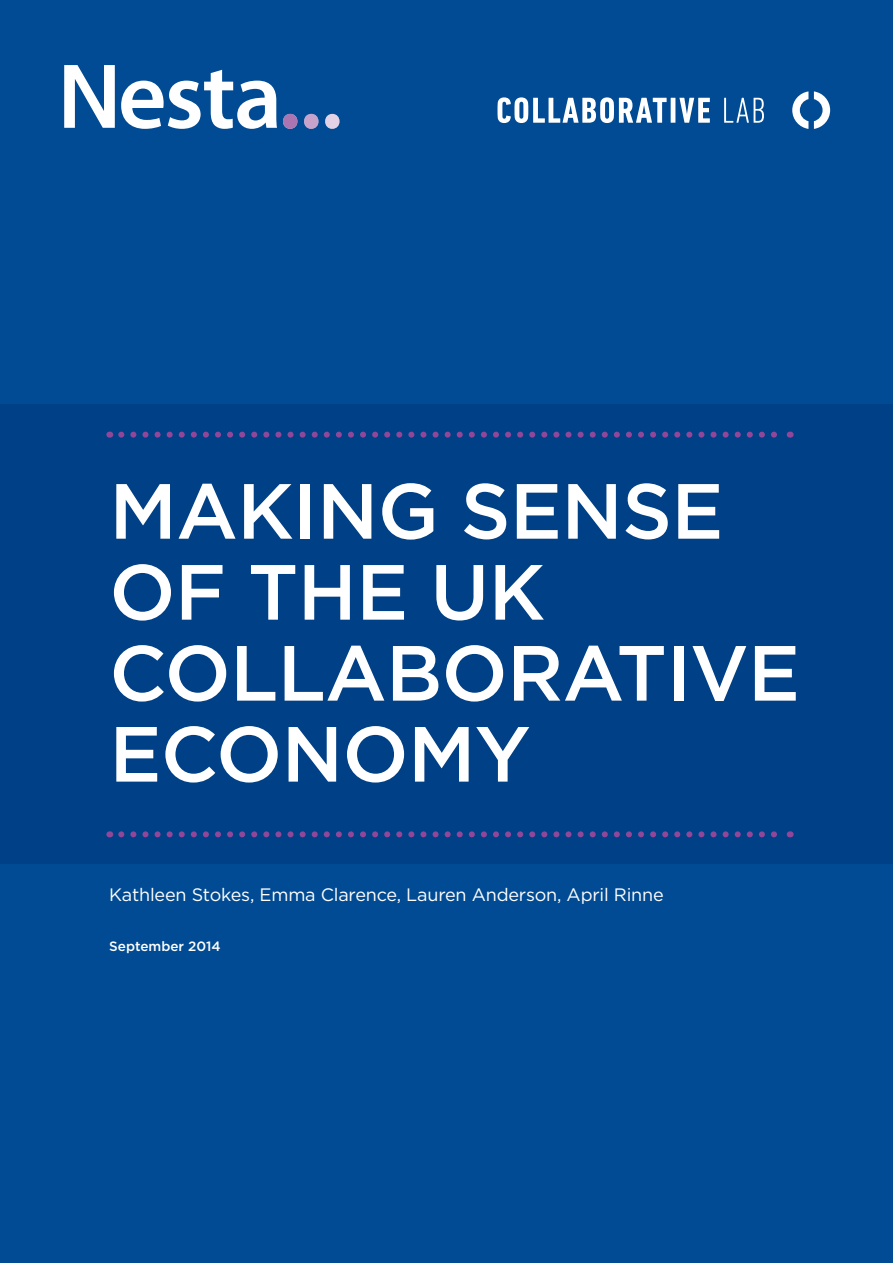
<style>
.page{position:relative;width:893px;height:1263px;background:#004b93}
.page>*{position:absolute;margin:0;border:0;box-sizing:border-box;transform-origin:0 0}
.t1{font:500 78px/81px "Gotham HTF";letter-spacing:-.01em;color:#fff}
.t2{font:18px "Gotham HTF";letter-spacing:-.01em;color:#fff}
.t3{font:500 13.5px "Gotham HTF";color:#fff}
</style>
<div class="page">
<svg style="left:64px;top:65px;width:51px;height:63px"></svg>
<svg style="left:121px;top:70px;width:156px;height:59px"></svg>
<div style="left:283px;top:114px;width:14px;height:15px;background:#ab75b2;border-radius:50%"></div>
<div style="left:304px;top:114px;width:14px;height:15px;background:#c7a3cc;border-radius:50%"></div>
<svg style="left:325px;top:114px;width:15px;height:15px"></svg>
<div style="left:0;top:404px;width:893px;height:459px;background:#004086"></div>
<svg style="left:121px;top:432px;width:656px;height:6px"></svg>
<svg style="left:121px;top:831px;width:656px;height:6px"></svg>
<svg style="left:497px;top:97px;width:170px;height:26px"></svg>
<hr style="left:671px;top:98px;width:4px;height:25px;background:#fff">
<svg style="left:679px;top:98px;width:31px;height:25px"></svg>
<svg style="left:724px;top:98px;width:40px;height:25px"></svg>
<svg style="left:792px;top:91px;width:16px;height:38px"></svg>
<svg style="left:814px;top:91px;width:16px;height:38px"></svg>
<h1 class="t1" style="left:109px;top:469px;width:692px">MAKING SENSE<br>OF THE UK<br>COLLABORATIVE<br>ECONOMY</h1>
<p class="t2" style="left:109px;top:884px;width:556px">Kathleen Stokes, Emma Clarence, Lauren Anderson, April Rinne</p>
<p class="t3" style="left:109px;top:938px;width:113px">September 2014</p>
</div>
